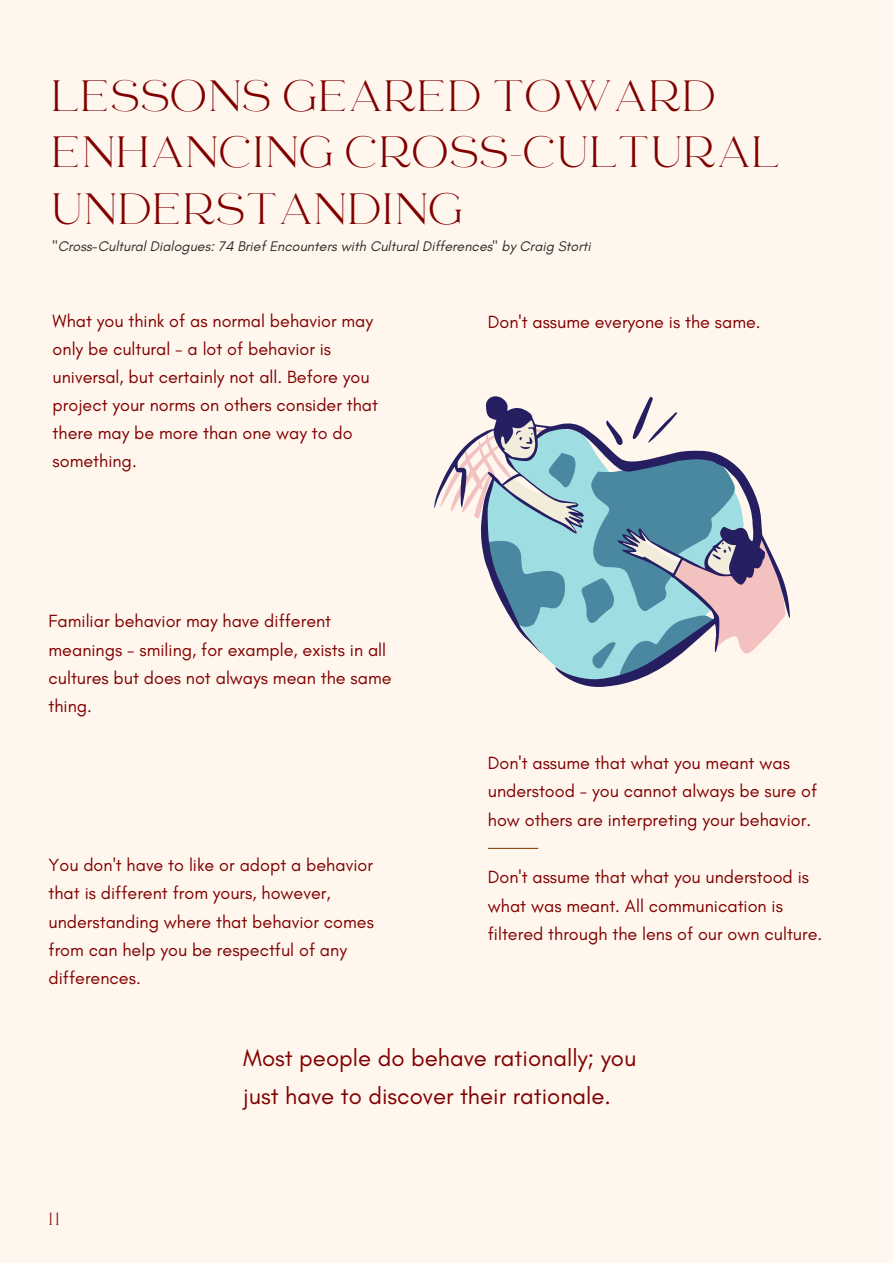
<style>
.page{position:relative;width:893px;height:1264px;background:#fff}
.page>*{position:absolute;margin:0;border:0;box-sizing:border-box;transform-origin:0 0}
.t1{font:43.5px/56.2px "RTL Ansam Ansam";color:#800000}
.t2{font:24px/38.2px "Glacial Indifference";color:#800000}
.t3{font:18px/28px "Glacial Indifference";color:#800000}
.t4{font:17.85px "RTL Ansam Ansam";color:#800000}
.t5{font:italic 14.25px "Glacial Indifference";color:#302727}
.s1{font-style:normal}
</style>
<div class="page">
<div style="left:0;top:0;width:892px;height:1262px;background:#fff7ee"></div>
<hr style="left:488px;top:847px;width:50px;height:2px;background:#8d4816">
<svg style="left:434px;top:396px;width:355px;height:291px"></svg>
<p class="t1" style="left:53px;top:72px;width:730px">LESSONS GEARED TOWARD<br>ENHANCING CROSS-CULTURAL<br>UNDERSTANDING</p>
<p class="t5" style="left:53px;top:237px;width:539px"><span class="s1">"</span>Cross-Cultural Dialogues: 74 Brief Encounters with Cultural Differences" by Craig Storti</p>
<p class="t3" style="left:53px;top:306px;width:327px">What you think of as normal behavior may only be cultural - a lot of behavior is universal, but certainly not all. Before you project your norms on others consider that there may be more than one way to do something.</p>
<p class="t3" style="left:49px;top:607px;width:344px">Familiar behavior may have different meanings - smiling, for example, exists in all cultures but does not always mean the same thing.</p>
<p class="t3" style="left:49px;top:851px;width:327px">You don't have to like or adopt a behavior that is different from yours, however, understanding where that behavior comes from can help you be respectful of any differences.</p>
<p class="t3" style="left:488px;top:307px;width:274px">Don't assume everyone is the same.</p>
<p class="t3" style="left:488px;top:749px;width:331px">Don't assume that what you meant was understood - you cannot always be sure of how others are interpreting your behavior.</p>
<p class="t3" style="left:488px;top:863px;width:336px">Don't assume that what you understood is what was meant. All communication is filtered through the lens of our own culture.</p>
<p class="t4" style="left:49px;top:1207px;width:13px">11</p>
<p class="t2" style="left:243px;top:1038px;width:394px">Most people do behave rationally; you just have to discover their rationale.</p>
</div>
